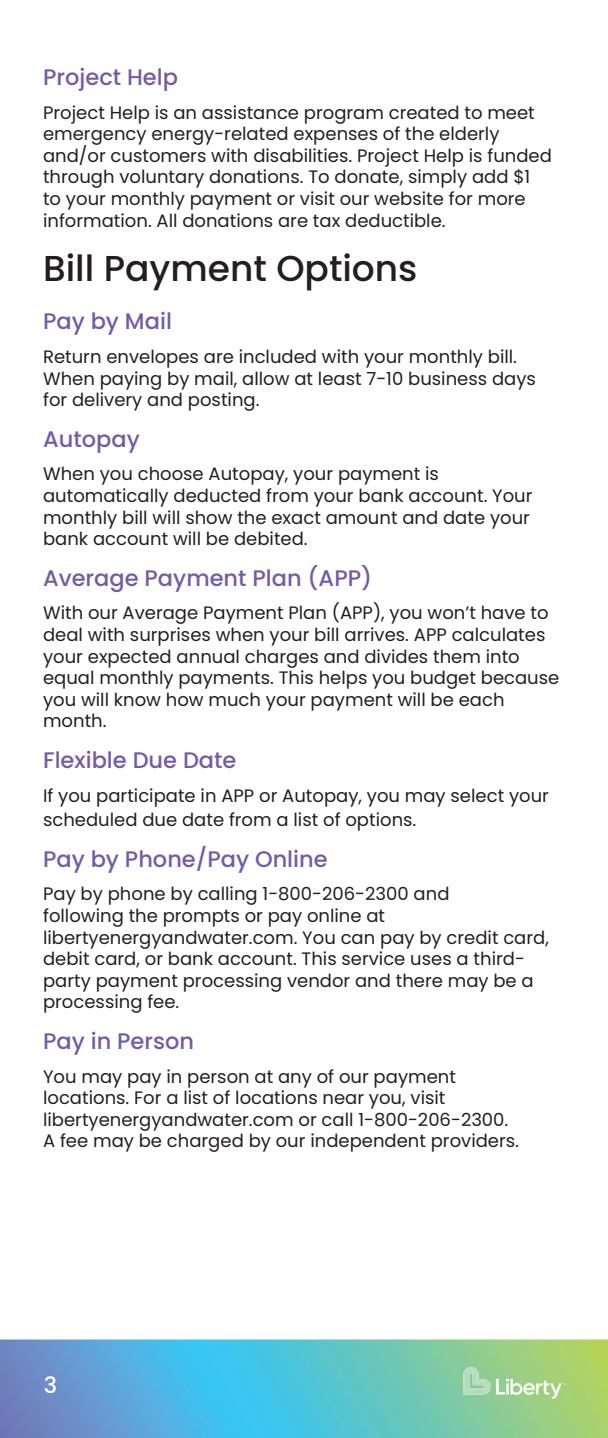
<style>
.page{position:relative;width:608px;height:1438px;background:#fff}
.page>*{position:absolute;margin:0;border:0;box-sizing:border-box;transform-origin:0 0}
.t1{font:500 36px "Poppins";color:#231f20}
.t2{font:500 22.5px "Poppins";color:#755ba6}
.t3{font:500 22.5px "Poppins";color:#fff}
.t4{font:18px/21.6px "Poppins";color:#231f20}
</style>
<div class="page">
<img style="left:0;top:1339px;width:608px;height:99px">
<p class="t2" style="left:43px;top:64px;width:136px">Project Help</p>
<p class="t4" style="left:43px;top:101px;width:493px">Project Help is an assistance program created to meet emergency energy-related expenses of the elderly</p>
<p class="t4" style="left:43px;top:145px;width:510px">and/or customers with disabilities. Project Help is funded through voluntary donations. To donate, simply add $1 to your monthly payment or visit our website for more information. All donations are tax deductible.</p>
<p class="t1" style="left:43px;top:247px;width:376px">Bill Payment Options</p>
<p class="t2" style="left:43px;top:308px;width:130px">Pay by Mail</p>
<p class="t4" style="left:43px;top:346px;width:494px">Return envelopes are included with your monthly bill.<br>When paying by mail, allow at least 7-10 business days for delivery and posting.</p>
<p class="t2" style="left:43px;top:426px;width:98px">Autopay</p>
<p class="t4" style="left:43px;top:463px;width:491px">When you choose Autopay, your payment is automatically deducted from your bank account. Your monthly bill will show the exact amount and date your bank account will be debited.</p>
<p class="t2" style="left:43px;top:565px;width:330px">Average Payment Plan (APP)</p>
<p class="t4" style="left:43px;top:602px;width:517px">With our Average Payment Plan (APP), you won’t have to deal with surprises when your bill arrives. APP calculates your expected annual charges and divides them into equal monthly payments. This helps you budget because you will know how much your payment will be each month.</p>
<p class="t2" style="left:43px;top:747px;width:195px">Flexible Due Date</p>
<p class="t4" style="left:43px;top:783px;width:507px;line-height:24.3px">If you participate in APP or Autopay, you may select your scheduled due date from a list of options.</p>
<p class="t2" style="left:43px;top:845px;width:286px">Pay by Phone/Pay Online</p>
<p class="t4" style="left:43px;top:883px;width:408px">Pay by phone by calling 1-800-206-2300 and</p>
<p class="t4" style="left:43px;top:905px;width:507px">following the prompts or pay online at libertyenergyandwater.com. You can pay by credit card, debit card, or bank account. This service uses a third&shy;party payment processing vendor and there may be a processing fee.</p>
<p class="t2" style="left:43px;top:1028px;width:152px">Pay in Person</p>
<p class="t4" style="left:43px;top:1065px;width:466px">You may pay in person at any of our payment locations. For a list of locations near you, visit libertyenergyandwater.com or call 1-800-206-2300.</p>
<p class="t4" style="left:43px;top:1130px;width:477px">A fee may be charged by our independent providers.</p>
<p class="t3" style="left:44px;top:1372px;width:15px">3</p>
</div>
